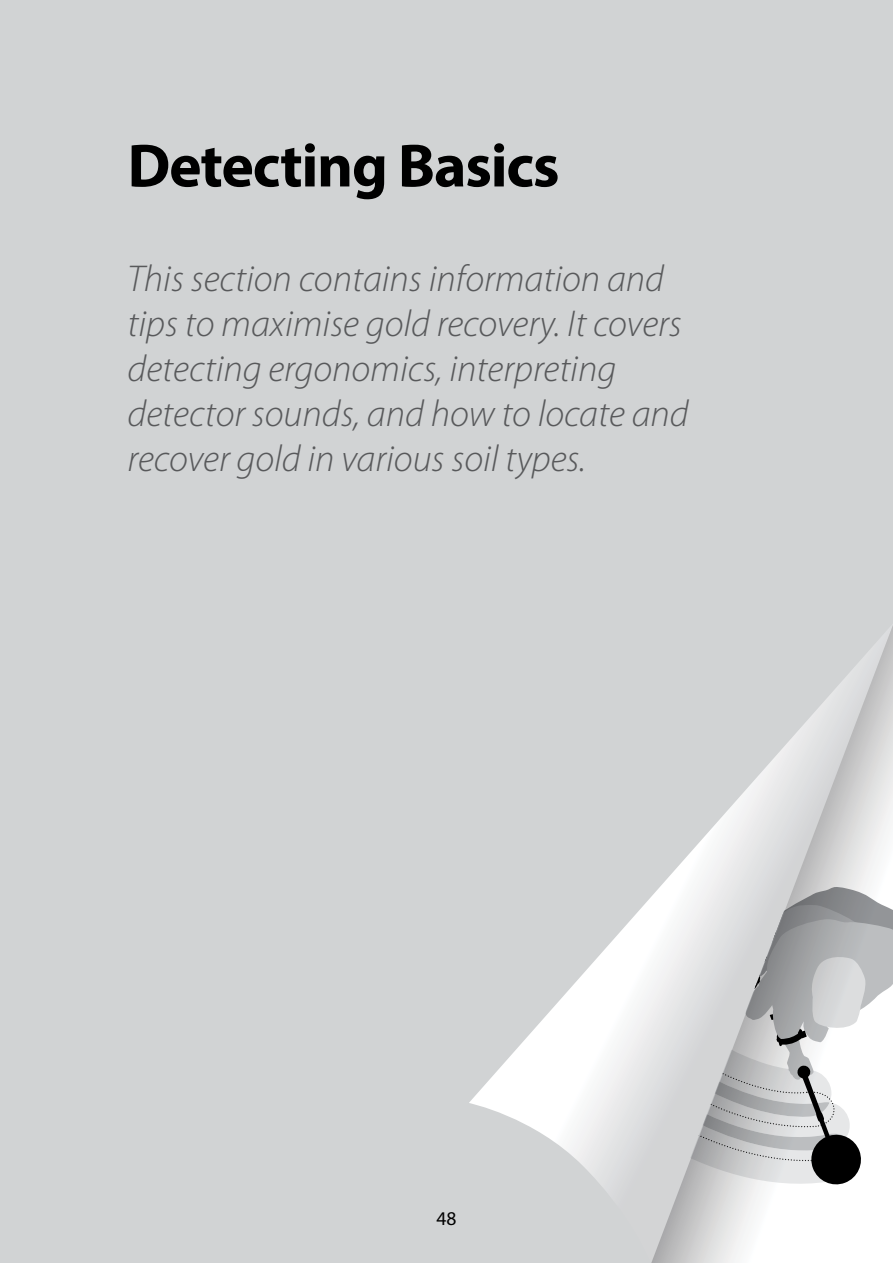
<style>
.page{position:relative;width:893px;height:1263px;background:#d1d3d4}
.page>*{position:absolute;margin:0;border:0;box-sizing:border-box;transform-origin:0 0}
.t1{font:700 61.5px "Myriad Pro";letter-spacing:-.02em;color:#000}
.t2{font:italic 300 37.5px/45px "Myriad Pro";color:#58595b}
.t3{font:19.5px "Myriad Pro";color:#000}
</style>
<div class="page">
<svg style="left:469px;top:897px;width:182px;height:295px"></svg>
<svg style="left:651px;top:626px;width:242px;height:636px"></svg>
<svg style="left:675px;top:884px;width:218px;height:303px"></svg>
<svg style="left:675px;top:857px;width:55px;height:16px"></svg>
<h1 class="t1" style="left:128px;top:126px;width:433px">Detecting Basics</h1>
<p class="t2" style="left:128px;top:257px;width:563px">This section contains information and tips to maximise gold recovery. It covers detecting ergonomics, interpreting detector sounds, and how to locate and recover gold in various soil types.</p>
<p class="t3" style="left:436px;top:1206px;width:22px">48</p>
</div>
